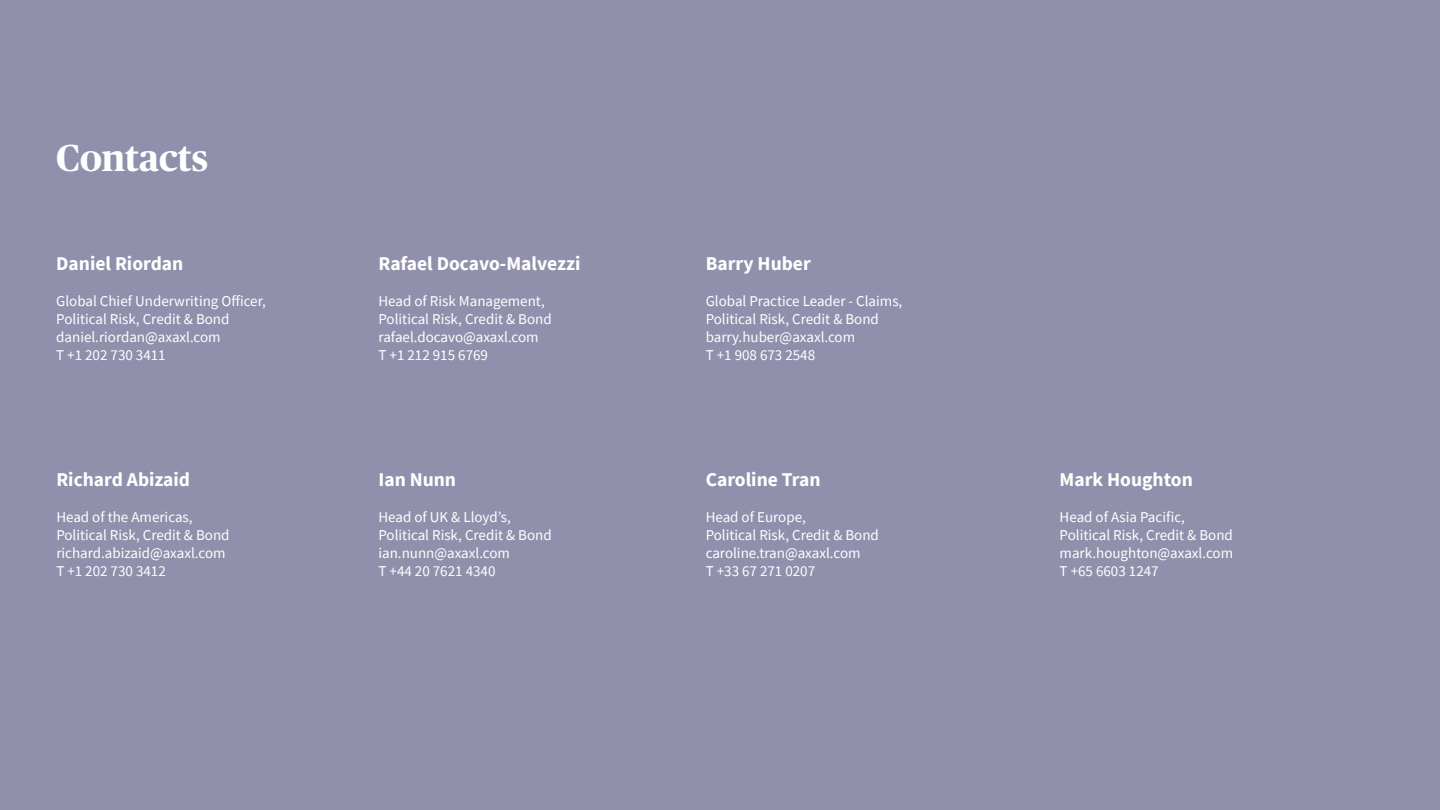
<style>
.page{position:relative;width:1440px;height:810px;background:#9190ac}
.page>*{position:absolute;margin:0;border:0;box-sizing:border-box;transform-origin:0 0}
.t1{font:700 37.5px "Publico Headline";letter-spacing:.005em;color:#fff}
.t2{font:700 19.5px "Source Sans Pro";color:#fff}
.t3{font:15px/18px "Source Sans Pro";color:#fff}
</style>
<div class="page">
<h1 class="t1" style="left:56px;top:131px;width:153px">Contacts</h1>
<h2 class="t2" style="left:56px;top:250px;width:129px">Daniel Riordan</h2>
<p class="t3" style="left:56px;top:292px;width:211px">Global Chief Underwriting Officer,<br>Political Risk, Credit &amp; Bond daniel.riordan@axaxl.com<br>T +1 202 730 3411</p>
<h2 class="t2" style="left:56px;top:466px;width:135px">Richard Abizaid</h2>
<p class="t3" style="left:56px;top:508px;width:175px">Head of the Americas,<br>Political Risk, Credit &amp; Bond richard.abizaid@axaxl.com<br>T +1 202 730 3412</p>
<h2 class="t2" style="left:379px;top:250px;width:203px">Rafael Docavo-Malvezzi</h2>
<p class="t3" style="left:379px;top:292px;width:175px">Head of Risk Management,<br>Political Risk, Credit &amp; Bond rafael.docavo@axaxl.com<br>T +1 212 915 6769</p>
<h2 class="t2" style="left:379px;top:466px;width:79px">Ian Nunn</h2>
<p class="t3" style="left:379px;top:508px;width:175px">Head of UK &amp; Lloyd’s,<br>Political Risk, Credit &amp; Bond ian.nunn@axaxl.com<br>T +44 20 7621 4340</p>
<h2 class="t2" style="left:706px;top:250px;width:107px">Barry Huber</h2>
<p class="t3" style="left:706px;top:292px;width:198px">Global Practice Leader - Claims,<br>Political Risk, Credit &amp; Bond barry.huber@axaxl.com<br>T +1 908 673 2548</p>
<h2 class="t2" style="left:706px;top:466px;width:116px">Caroline Tran</h2>
<p class="t3" style="left:706px;top:508px;width:175px">Head of Europe,<br>Political Risk, Credit &amp; Bond caroline.tran@axaxl.com<br>T +33 67 271 0207</p>
<h2 class="t2" style="left:1060px;top:466px;width:135px">Mark Houghton</h2>
<p class="t3" style="left:1060px;top:508px;width:175px">Head of Asia Pacific,<br>Political Risk, Credit &amp; Bond mark.houghton@axaxl.com<br>T +65 6603 1247</p>
</div>
